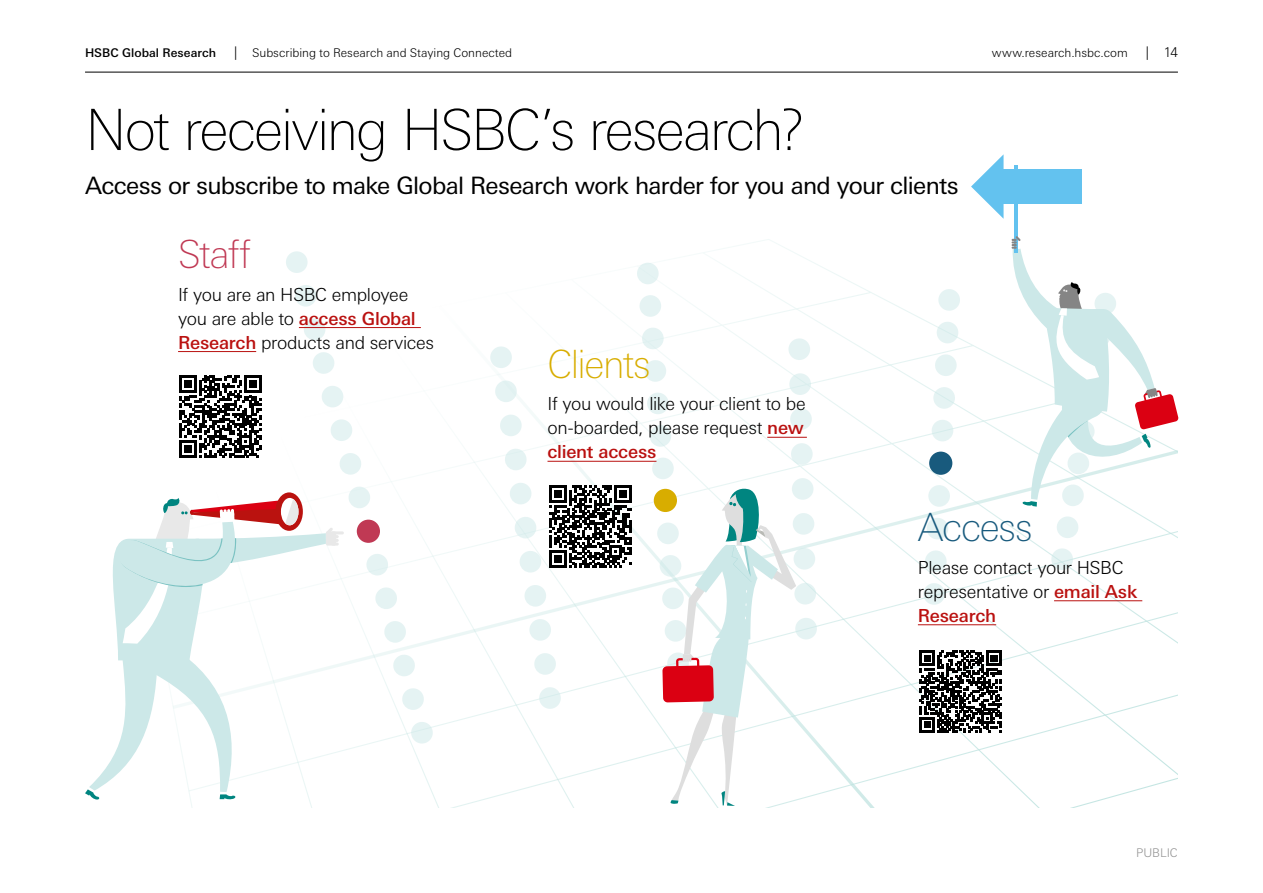
<style>
.page{position:relative;width:1263px;height:893px;background:#fff}
.page>*{position:absolute;margin:0;border:0;box-sizing:border-box;transform-origin:0 0}
.t1{font:100 57px "Univers Nextfor HSBC";letter-spacing:-.04em;color:#000}
.t2{font:100 39px "Univers Nextfor HSBC";letter-spacing:-.04em;color:#d8ad00}
.t3{font:100 39px "Univers Nextfor HSBC";letter-spacing:-.025em;color:#185a7d}
.t4{font:100 39px "Univers Nextfor HSBC";color:#c03954}
.t5{font:24px "Univers Nextfor HSBC";letter-spacing:-.03em;color:#000}
.t6{font:300 18px/24px "Univers Nextfor HSBC";letter-spacing:-.02em;color:#000}
.t7{font:300 13.5px "Univers Nextfor HSBC";color:#000}
.t8{font:300 12px "Univers Nextfor HSBC";color:#000}
.t9{font:500 12px "Univers Nextfor HSBC";letter-spacing:.005em;color:#000}
.t10{font:300 12px "Univers Nextfor HSBC";letter-spacing:-.005em;color:#949494}
.s1{font-size:13.5px}
.s2{font-weight:500;color:#ba1110}
</style>
<div class="page">
<hr style="left:85px;top:72px;width:1093px;height:1px;background:#000">
<svg style="left:190px;top:503px;width:988px;height:305px"></svg>
<svg style="left:411px;top:722px;width:22px;height:21px"></svg>
<svg style="left:294px;top:285px;width:131px;height:425px"></svg>
<svg style="left:286px;top:251px;width:22px;height:22px"></svg>
<svg style="left:923px;top:583px;width:22px;height:22px"></svg>
<svg style="left:925px;top:321px;width:34px;height:251px"></svg>
<svg style="left:938px;top:289px;width:22px;height:22px"></svg>
<svg style="left:1051px;top:548px;width:22px;height:22px"></svg>
<div style="left:357px;top:520px;width:23px;height:23px;background:#c03954;border-radius:50%"></div>
<div style="left:929px;top:452px;width:23px;height:23px;background:#185a7d;border-radius:50%"></div>
<svg style="left:275px;top:492px;width:28px;height:39px"></svg>
<svg style="left:85px;top:498px;width:259px;height:302px"></svg>
<svg style="left:180px;top:376px;width:82px;height:82px"></svg>
<hr style="left:299px;top:327px;width:122px;height:1px;background:#ba1110">
<hr style="left:178px;top:351px;width:78px;height:1px;background:#ba1110">
<svg style="left:490px;top:262px;width:327px;height:544px"></svg>
<hr style="left:767px;top:437px;width:40px;height:1px;background:#ba1110">
<hr style="left:547px;top:461px;width:109px;height:1px;background:#ba1110">
<hr style="left:1014px;top:166px;width:3px;height:87px;background:#63c2ef">
<div style="left:999px;top:169px;width:83px;height:35px;background:#63c2ef"></div>
<svg style="left:971px;top:155px;width:32px;height:63px"></svg>
<svg style="left:1011px;top:236px;width:168px;height:302px"></svg>
<hr style="left:1054px;top:600px;width:88px;height:1px;background:#ba1110">
<hr style="left:918px;top:624px;width:78px;height:1px;background:#ba1110">
<svg style="left:919px;top:650px;width:82px;height:83px"></svg>
<p class="t9" style="left:85px;top:44px;width:133px">HSBC Global Research</p>
<p class="t8" style="left:234px;top:44px;width:279px"><span class="s1">|</span> Subscribing to Research and Staying Connected</p>
<p class="t8" style="left:992px;top:44px;width:137px">www.research.hsbc.com</p>
<p class="t7" style="left:1146px;top:42px;width:34px">| 14</p>
<h1 class="t1" style="left:85px;top:90px;width:723px">Not receiving HSBC’s research?</h1>
<h3 class="t5" style="left:85px;top:168px;width:875px">Access or subscribe to make Global Research work harder for you and your clients</h3>
<h2 class="t4" style="left:178px;top:227px;width:74px">Staff</h2>
<p class="t6" style="left:178px;top:281px;width:258px">If you are an HSBC employee you are able to <span class="s2">access Global<br>Research</span> products and services</p>
<h2 class="t2" style="left:547px;top:337px;width:105px">Clients</h2>
<p class="t6" style="left:547px;top:391px;width:260px;text-align:justify">If you would like your client to be on-boarded, please request <span class="s2">new client access</span></p>
<h2 class="t3" style="left:918px;top:500px;width:116px">Access</h2>
<p class="t6" style="left:918px;top:554px;width:221px">Please contact your HSBC representative or <span class="s2">email Ask<br>Research</span></p>
<p class="t10" style="left:1136px;top:844px;width:43px">PUBLIC</p>
</div>
